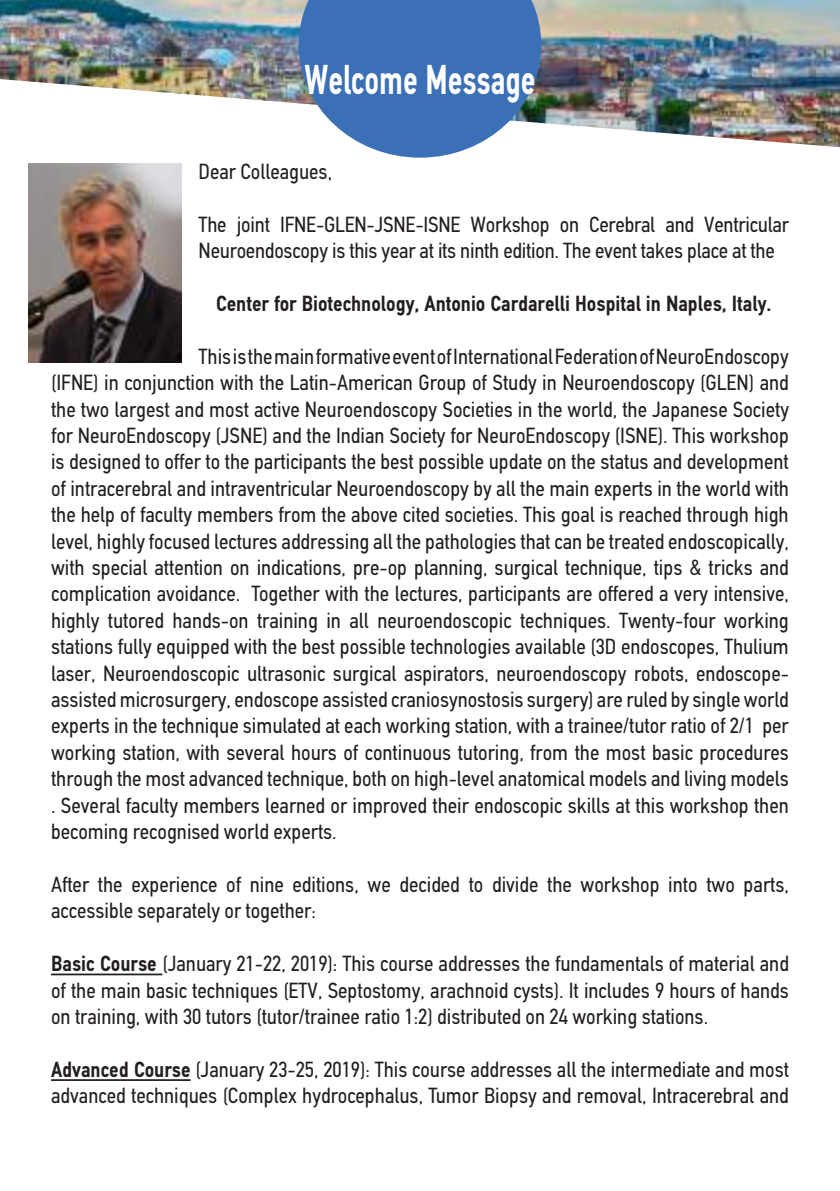
<style>
.page{position:relative;width:840px;height:1191px;background:#fff}
.page>*{position:absolute;margin:0;border:0;box-sizing:border-box;transform-origin:0 0}
.t1{font:700 41.8px "PF Din Text Condensed";color:#fff;scale:.81 1}
.t2{font:22px/26.4px "PF Din Text Condensed";color:#241f1f}
.t3{font:700 22px "PF Din Text Condensed";color:#241f1f}
.s1{font-weight:700}
</style>
<div class="page">
<img style="left:0;top:0;width:839px;height:147px">
<svg style="left:298px;top:0;width:243px;height:158px;background:#5683be"></svg>
<hr style="left:51px;top:973px;width:111px;height:2px;background:#241f1f">
<hr style="left:51px;top:1079px;width:139px;height:2px;background:#241f1f">
<img style="left:28px;top:163px;width:153px;height:200px">
<h1 class="t1" style="left:304px;top:55px;width:287px">Welcome Message</h1>
<p class="t2" style="left:198px;top:158px;width:135px">Dear Colleagues,</p>
<p class="t2" style="left:198px;top:211px;width:591px">The joint IFNE-GLEN-JSNE-ISNE Workshop on Cerebral and Ventricular<br>Neuroendoscopy is this year at its ninth edition. The event takes place at the</p>
<p class="t3" style="left:216px;top:290px;width:556px">Center for Biotechnology, Antonio Cardarelli Hospital in Naples, Italy.</p>
<p class="t2" style="left:51px;top:343px;width:739px;text-align:justify;text-indent:147px">This is the main formative event of International Federation of NeuroEndoscopy (IFNE) in conjunction with the Latin-American Group of Study in Neuroendoscopy (GLEN) and the two largest and most active Neuroendoscopy Societies in the world, the Japanese Society for NeuroEndoscopy (JSNE) and the Indian Society for NeuroEndoscopy (ISNE). This workshop is designed to offer to the participants the best possible update on the status and development of intracerebral and intraventricular Neuroendoscopy by all the main experts in the world with the help of faculty members from the above cited societies. This goal is reached through high level, highly focused lectures addressing all the pathologies that can be treated endoscopically, with special attention on indications, pre-op planning, surgical technique, tips &amp; tricks and complication avoidance. Together with the lectures, participants are offered a very intensive, highly tutored hands-on training in all neuroendoscopic techniques. Twenty-four working stations fully equipped with the best possible technologies available (3D endoscopes, Thulium laser, Neuroendoscopic ultrasonic surgical aspirators, neuroendoscopy robots, endoscope&shy;assisted microsurgery, endoscope assisted craniosynostosis surgery) are ruled by single world experts in the technique simulated at each working station, with a trainee/tutor ratio of 2/1 per working station, with several hours of continuous tutoring, from the most basic procedures through the most advanced technique, both on high-level anatomical models and living models . Several faculty members learned or improved their endoscopic skills at this workshop then becoming recognised world experts.</p>
<p class="t2" style="left:51px;top:871px;width:738px">After the experience of nine editions, we decided to divide the workshop into two parts, accessible separately or together:</p>
<p class="t2" style="left:51px;top:950px;width:739px;text-align:justify"><span class="s1">Basic Course</span> (January 21-22, 2019): This course addresses the fundamentals of material and of the main basic techniques (ETV, Septostomy, arachnoid cysts). It includes 9 hours of hands on training, with 30 tutors (tutor/trainee ratio 1:2) distributed on 24 working stations.</p>
<p class="t2" style="left:51px;top:1056px;width:739px"><span class="s1">Advanced Course</span> (January 23-25, 2019): This course addresses all the intermediate and most advanced techniques (Complex hydrocephalus, Tumor Biopsy and removal, Intracerebral and</p>
</div>
